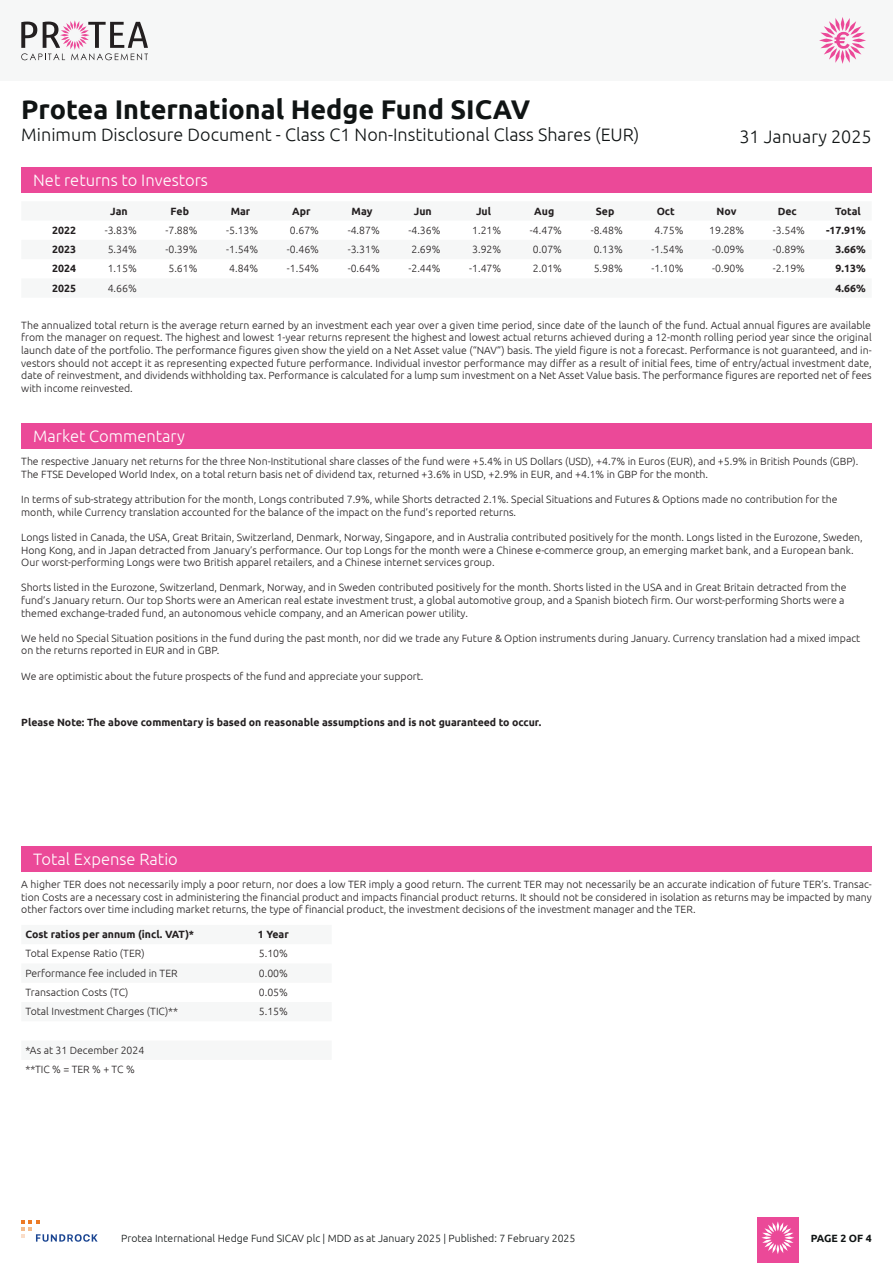
<style>
.page{position:relative;width:893px;height:1263px;background:#fff}
.page>*{position:absolute;margin:0;border:0;box-sizing:border-box;transform-origin:0 0}
.t1{font:700 27px "Ubuntu";color:#101414}
.t2{font:300 18px "Ubuntu";color:#101414}
.t3{font:300 16.5px "Ubuntu";color:#fff}
.PCM_paragraph{font:300 10.5px/12.6px "Ubuntu";color:#231f20}
.PCM_paragraph-2{font:700 10.5px "Ubuntu";color:#231f20}
.t4{font:300 10.5px "Ubuntu";color:#101414}
.t5{font:700 10.5px "Ubuntu";letter-spacing:-.01em;color:#101414}
</style>
<div class="page">
<div style="left:757px;top:1217px;width:42px;height:46px;background:#eb4998"></div>
<svg style="left:761px;top:1221px;width:33px;height:33px"></svg>
<svg style="left:21px;top:1220px;width:77px;height:22px"></svg>
<div style="left:0;top:0;width:893px;height:81px;background:#f6f7f7"></div>
<svg style="left:21px;top:20px;width:127px;height:40px"></svg>
<svg style="left:819px;top:17px;width:47px;height:47px"></svg>
<div style="left:21px;top:168px;width:851px;height:25px;background:#eb4998"></div>
<div style="left:21px;top:423px;width:851px;height:26px;background:#eb4998"></div>
<div style="left:21px;top:846px;width:851px;height:26px;background:#eb4998"></div>
<h1 class="t1" style="left:21px;top:93px;width:510px">Protea International Hedge Fund SICAV</h1>
<h2 class="t2" style="left:21px;top:124px;width:620px">Minimum Disclosure Document - Class C1 Non-Institutional Class Shares (EUR)</h2>
<h2 class="t2" style="left:739px;top:126px;width:134px">31 January 2025</h2>
<p class="t3" style="left:33px;top:170px;width:176px">Net returns to Investors</p>
<p class="PCM_paragraph-2" style="left:110px;top:204px;width:19px">Jan</p>
<p class="PCM_paragraph-2" style="left:171px;top:204px;width:20px">Feb</p>
<p class="PCM_paragraph-2" style="left:231px;top:204px;width:21px">Mar</p>
<p class="PCM_paragraph-2" style="left:292px;top:204px;width:20px">Apr</p>
<p class="PCM_paragraph-2" style="left:352px;top:204px;width:22px">May</p>
<p class="PCM_paragraph-2" style="left:414px;top:204px;width:19px">Jun</p>
<p class="PCM_paragraph-2" style="left:476px;top:204px;width:17px">Jul</p>
<p class="PCM_paragraph-2" style="left:534px;top:204px;width:21px">Aug</p>
<p class="PCM_paragraph-2" style="left:596px;top:204px;width:20px">Sep</p>
<p class="PCM_paragraph-2" style="left:657px;top:204px;width:20px">Oct</p>
<p class="PCM_paragraph-2" style="left:717px;top:204px;width:21px">Nov</p>
<p class="PCM_paragraph-2" style="left:778px;top:204px;width:21px">Dec</p>
<p class="PCM_paragraph-2" style="left:835px;top:204px;width:27px">Total</p>
<p class="PCM_paragraph-2" style="left:52px;top:224px;width:25px">2022</p>
<p class="PCM_paragraph" style="left:105px;top:224px;width:34px">-3.83%</p>
<p class="PCM_paragraph" style="left:165px;top:224px;width:34px">-7.88%</p>
<p class="PCM_paragraph" style="left:226px;top:224px;width:34px">-5.13%</p>
<p class="PCM_paragraph" style="left:290px;top:224px;width:31px">0.67%</p>
<p class="PCM_paragraph" style="left:348px;top:224px;width:34px">-4.87%</p>
<p class="PCM_paragraph" style="left:408px;top:224px;width:34px">-4.36%</p>
<p class="PCM_paragraph" style="left:472px;top:224px;width:31px">1.21%</p>
<p class="PCM_paragraph" style="left:530px;top:224px;width:34px">-4.47%</p>
<p class="PCM_paragraph" style="left:591px;top:224px;width:34px">-8.48%</p>
<p class="PCM_paragraph" style="left:654px;top:224px;width:31px">4.75%</p>
<p class="PCM_paragraph" style="left:709px;top:224px;width:36px">19.28%</p>
<p class="PCM_paragraph" style="left:773px;top:224px;width:34px">-3.54%</p>
<p class="PCM_paragraph-2" style="left:826px;top:224px;width:41px">-17.91%</p>
<p class="PCM_paragraph-2" style="left:52px;top:243px;width:25px">2023</p>
<p class="PCM_paragraph" style="left:108px;top:243px;width:31px">5.34%</p>
<p class="PCM_paragraph" style="left:165px;top:243px;width:34px">-0.39%</p>
<p class="PCM_paragraph" style="left:226px;top:243px;width:34px">-1.54%</p>
<p class="PCM_paragraph" style="left:287px;top:243px;width:34px">-0.46%</p>
<p class="PCM_paragraph" style="left:348px;top:243px;width:34px">-3.31%</p>
<p class="PCM_paragraph" style="left:411px;top:243px;width:31px">2.69%</p>
<p class="PCM_paragraph" style="left:472px;top:243px;width:31px">3.92%</p>
<p class="PCM_paragraph" style="left:533px;top:243px;width:31px">0.07%</p>
<p class="PCM_paragraph" style="left:594px;top:243px;width:31px">0.13%</p>
<p class="PCM_paragraph" style="left:651px;top:243px;width:34px">-1.54%</p>
<p class="PCM_paragraph" style="left:712px;top:243px;width:34px">-0.09%</p>
<p class="PCM_paragraph" style="left:773px;top:243px;width:34px">-0.89%</p>
<p class="PCM_paragraph-2" style="left:836px;top:243px;width:32px">3.66%</p>
<p class="PCM_paragraph-2" style="left:52px;top:262px;width:25px">2024</p>
<p class="PCM_paragraph" style="left:108px;top:262px;width:31px">1.15%</p>
<p class="PCM_paragraph" style="left:168px;top:262px;width:31px">5.61%</p>
<p class="PCM_paragraph" style="left:229px;top:262px;width:31px">4.84%</p>
<p class="PCM_paragraph" style="left:287px;top:262px;width:34px">-1.54%</p>
<p class="PCM_paragraph" style="left:348px;top:262px;width:34px">-0.64%</p>
<p class="PCM_paragraph" style="left:408px;top:262px;width:34px">-2.44%</p>
<p class="PCM_paragraph" style="left:469px;top:262px;width:34px">-1.47%</p>
<p class="PCM_paragraph" style="left:533px;top:262px;width:31px">2.01%</p>
<p class="PCM_paragraph" style="left:594px;top:262px;width:31px">5.98%</p>
<p class="PCM_paragraph" style="left:651px;top:262px;width:34px">-1.10%</p>
<p class="PCM_paragraph" style="left:712px;top:262px;width:34px">-0.90%</p>
<p class="PCM_paragraph" style="left:773px;top:262px;width:34px">-2.19%</p>
<p class="PCM_paragraph-2" style="left:836px;top:262px;width:32px">9.13%</p>
<p class="PCM_paragraph-2" style="left:52px;top:282px;width:25px">2025</p>
<p class="PCM_paragraph" style="left:108px;top:281px;width:31px">4.66%</p>
<p class="PCM_paragraph-2" style="left:836px;top:282px;width:32px">4.66%</p>
<p class="PCM_paragraph" style="left:21px;top:318px;width:852px;text-align:justify">The annualized total return is the average return earned by an investment each year over a given time period, since date of the launch of the fund. Actual annual figures are available from the manager on request. The highest and lowest 1-year returns represent the highest and lowest actual returns achieved during a 12-month rolling period year since the original launch date of the portfolio. The performance figures given show the yield on a Net Asset value (“NAV”) basis. The yield figure is not a forecast. Performance is not guaranteed, and in&shy;vestors should not accept it as representing expected future performance. Individual investor performance may differ as a result of initial fees, time of entry/actual investment date, date of reinvestment, and dividends withholding tax. Performance is calculated for a lump sum investment on a Net Asset Value basis. The performance figures are reported net of fees with income reinvested.</p>
<p class="t3" style="left:33px;top:426px;width:153px">Market Commentary</p>
<p class="PCM_paragraph" style="left:21px;top:455px;width:839px">The respective January net returns for the three Non-Institutional share classes of the fund were +5.4% in US Dollars (USD), +4.7% in Euros (EUR), and +5.9% in British Pounds (GBP).<br>The FTSE Developed World Index, on a total return basis net of dividend tax, returned +3.6% in USD, +2.9% in EUR, and +4.1% in GBP for the month.</p>
<p class="PCM_paragraph" style="left:21px;top:493px;width:818px">In terms of sub-strategy attribution for the month, Longs contributed 7.9%, while Shorts detracted 2.1%. Special Situations and Futures &amp; Options made no contribution for the month, while Currency translation accounted for the balance of the impact on the fund’s reported returns.</p>
<p class="PCM_paragraph" style="left:21px;top:531px;width:843px">Longs listed in Canada, the USA, Great Britain, Switzerland, Denmark, Norway, Singapore, and in Australia contributed positively for the month. Longs listed in the Eurozone, Sweden,<br>Hong Kong, and in Japan detracted from January’s performance. Our top Longs for the month were a Chinese e-commerce group, an emerging market bank, and a European bank.<br>Our worst-performing Longs were two British apparel retailers, and a Chinese internet services group.</p>
<p class="PCM_paragraph" style="left:21px;top:581px;width:827px">Shorts listed in the Eurozone, Switzerland, Denmark, Norway, and in Sweden contributed positively for the month. Shorts listed in the USA and in Great Britain detracted from the fund’s January return. Our top Shorts were an American real estate investment trust, a global automotive group, and a Spanish biotech firm. Our worst-performing Shorts were a themed exchange-traded fund, an autonomous vehicle company, and an American power utility.</p>
<p class="PCM_paragraph" style="left:21px;top:631px;width:841px">We held no Special Situation positions in the fund during the past month, nor did we trade any Future &amp; Option instruments during January. Currency translation had a mixed impact on the returns reported in EUR and in GBP.</p>
<p class="PCM_paragraph" style="left:21px;top:669px;width:404px">We are optimistic about the future prospects of the fund and appreciate your support.</p>
<p class="PCM_paragraph-2" style="left:21px;top:716px;width:522px">Please Note: The above commentary is based on reasonable assumptions and is not guaranteed to occur.</p>
<p class="t3" style="left:33px;top:849px;width:146px">Total Expense Ratio</p>
<p class="PCM_paragraph" style="left:21px;top:878px;width:852px;text-align:justify">A higher TER does not necessarily imply a poor return, nor does a low TER imply a good return. The current TER may not necessarily be an accurate indication of future TER’s. Transac&shy;tion Costs are a necessary cost in administering the financial product and impacts financial product returns. It should not be considered in isolation as returns may be impacted by many other factors over time including market returns, the type of financial product, the investment decisions of the investment manager and the TER.</p>
<p class="PCM_paragraph-2" style="left:26px;top:928px;width:170px">Cost ratios per annum (incl. VAT)*</p>
<p class="PCM_paragraph-2" style="left:258px;top:928px;width:32px">1 Year</p>
<p class="PCM_paragraph" style="left:26px;top:947px;width:121px">Total Expense Ratio (TER)</p>
<p class="PCM_paragraph" style="left:259px;top:947px;width:31px">5.10%</p>
<p class="PCM_paragraph" style="left:26px;top:966px;width:154px">Performance fee included in TER</p>
<p class="PCM_paragraph" style="left:259px;top:966px;width:31px">0.00%</p>
<p class="PCM_paragraph" style="left:26px;top:986px;width:104px">Transaction Costs (TC)</p>
<p class="PCM_paragraph" style="left:259px;top:986px;width:31px">0.05%</p>
<p class="PCM_paragraph" style="left:26px;top:1005px;width:154px">Total Investment Charges (TIC)**</p>
<p class="PCM_paragraph" style="left:259px;top:1005px;width:31px">5.15%</p>
<p class="PCM_paragraph" style="left:26px;top:1043px;width:120px">*As at 31 December 2024</p>
<p class="PCM_paragraph" style="left:26px;top:1063px;width:111px">**TIC % = TER % + TC %</p>
<p class="t4" style="left:121px;top:1232px;width:456px">Protea International Hedge Fund SICAV plc | MDD as at January 2025 | Published: 7 February 2025</p>
<p class="t5" style="left:811px;top:1232px;width:62px">PAGE 2 OF 4</p>
</div>
